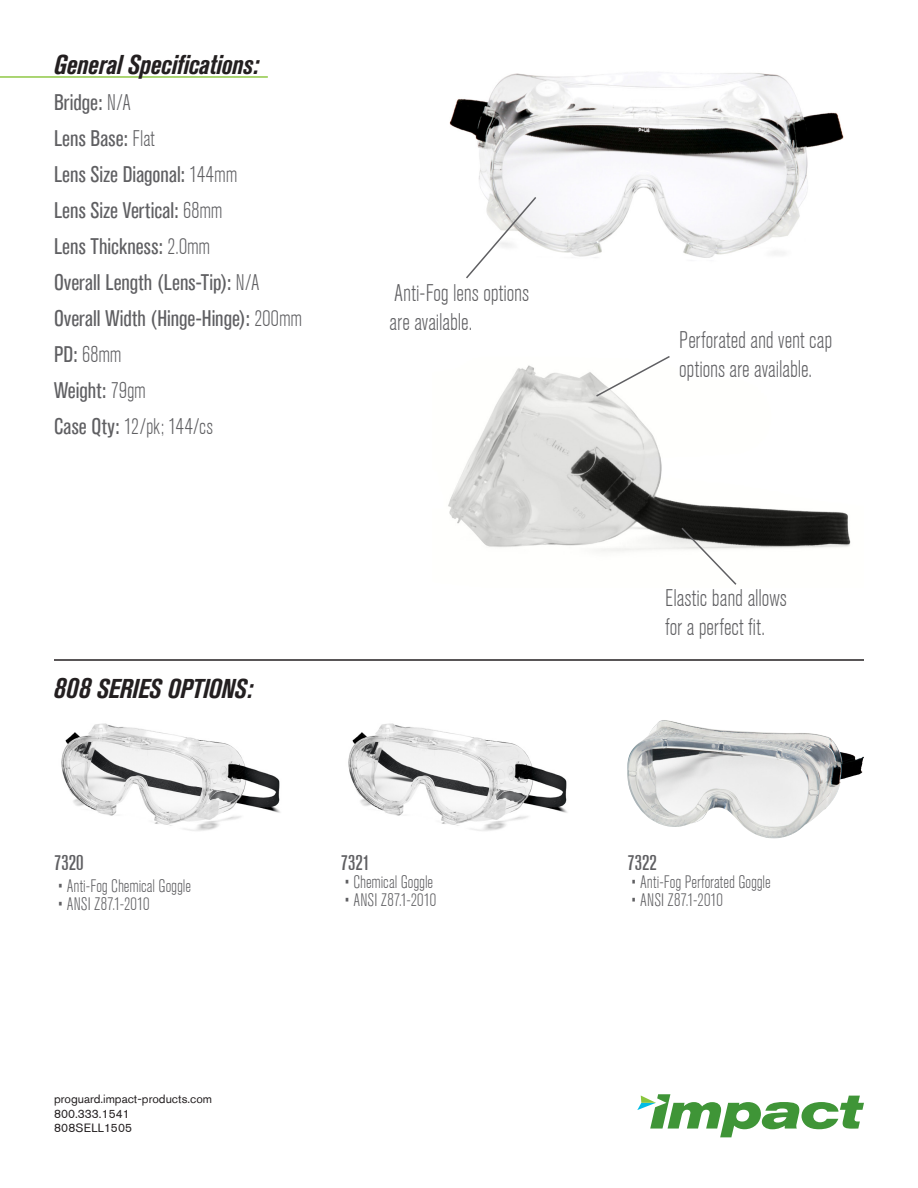
<style>
.page{position:relative;width:918px;height:1188px;background:#fff}
.page>*{position:absolute;margin:0;border:0;box-sizing:border-box;transform-origin:0 0}
.t1{font:italic 700 condensed 27px "Akzidenz Grotesk Std";letter-spacing:-.01em;color:#231f20}
.t2{font:300 condensed 24px/28.8px "Akzidenz Grotesk Std";color:#5f5f62}
.t3{font:condensed 22.5px "Akzidenz Grotesk Std";letter-spacing:.005em;color:#5f5f62}
.t4{font:300 condensed 22.5px "Akzidenz Grotesk Std";letter-spacing:-.005em;color:#5f5f62}
.t5{font:500 condensed 21px "Akzidenz Grotesk Std";color:#5f5f62}
.t6{font:300 condensed 18px "Akzidenz Grotesk Std";letter-spacing:.005em;color:#5f5f62}
.t7{font:12px "Akzidenz Grotesk Std";color:#231f20}
.s1{font-weight:300}
.s2{font-weight:400}
.s3{font-size:30px}
</style>
<div class="page">
<hr style="left:0;top:76px;width:268px;height:2px;background:#8bc63e">
<img style="left:448px;top:365px;width:403px;height:187px">
<img style="left:449px;top:72px;width:395px;height:186px">
<svg style="left:594px;top:356px;width:77px;height:42px"></svg>
<svg style="left:680px;top:526px;width:58px;height:59px"></svg>
<svg style="left:464px;top:195px;width:74px;height:84px"></svg>
<img style="left:61px;top:723px;width:219px;height:108px">
<img style="left:348px;top:723px;width:219px;height:108px">
<img style="left:627px;top:720px;width:234px;height:118px">
<hr style="left:54px;top:659px;width:810px;height:2px;background:#231f20">
<svg style="left:637px;top:1094px;width:227px;height:43px"></svg>
<p class="t1" style="left:54px;top:49px;width:207px">General Specifications:</p>
<p class="t3" style="left:54px;top:90px;width:78px">Bridge: <span class="s1">N/A</span></p>
<p class="t3" style="left:54px;top:126px;width:102px">Lens Base: <span class="s1">Flat</span></p>
<p class="t3" style="left:54px;top:162px;width:185px">Lens Size Diagonal: <span class="s1">144mm</span></p>
<p class="t3" style="left:54px;top:198px;width:170px">Lens Size Vertical: <span class="s1">68mm</span></p>
<p class="t3" style="left:54px;top:234px;width:158px">Lens Thickness: <span class="s1">2.0mm</span></p>
<p class="t3" style="left:54px;top:270px;width:207px">Overall Length (Lens-Tip): <span class="s1">N/A</span></p>
<p class="t3" style="left:54px;top:306px;width:250px">Overall Width (Hinge-Hinge): <span class="s1">200mm</span></p>
<p class="t4" style="left:54px;top:342px;width:69px"><span class="s2">PD:</span> 68mm</p>
<p class="t3" style="left:54px;top:378px;width:93px">Weight: <span class="s1">79gm</span></p>
<p class="t4" style="left:54px;top:414px;width:161px"><span class="s2">Case Qty:</span> 12/pk; 144/cs</p>
<p class="t2" style="left:390px;top:279px;width:141px">Anti-Fog lens options are available.</p>
<p class="t1" style="left:54px;top:673px;width:200px"><span class="s3">808</span> SERIES OPTIONS:</p>
<p class="t5" style="left:54px;top:851px;width:31px">7320</p>
<p class="t6" style="left:57px;top:876px;width:135px">• Anti-Fog Chemical Goggle</p>
<p class="t6" style="left:57px;top:894px;width:94px">• ANSI Z87.1-2010</p>
<p class="t7" style="left:54px;top:1092px;width:160px">proguard.impact-products.com</p>
<p class="t7" style="left:54px;top:1106px;width:77px">800.333.1541</p>
<p class="t7" style="left:54px;top:1121px;width:80px">808SELL1505</p>
<p class="t5" style="left:341px;top:851px;width:31px">7321</p>
<p class="t6" style="left:344px;top:872px;width:91px">• Chemical Goggle</p>
<p class="t6" style="left:344px;top:890px;width:94px">• ANSI Z87.1-2010</p>
<p class="t2" style="left:679px;top:326px;width:155px">Perforated and vent cap options are available.</p>
<p class="t2" style="left:665px;top:584px;width:123px">Elastic band allows for a perfect fit.</p>
<p class="t5" style="left:627px;top:851px;width:31px">7322</p>
<p class="t6" style="left:631px;top:872px;width:142px">• Anti-Fog Perforated Goggle</p>
<p class="t6" style="left:631px;top:890px;width:94px">• ANSI Z87.1-2010</p>
</div>
